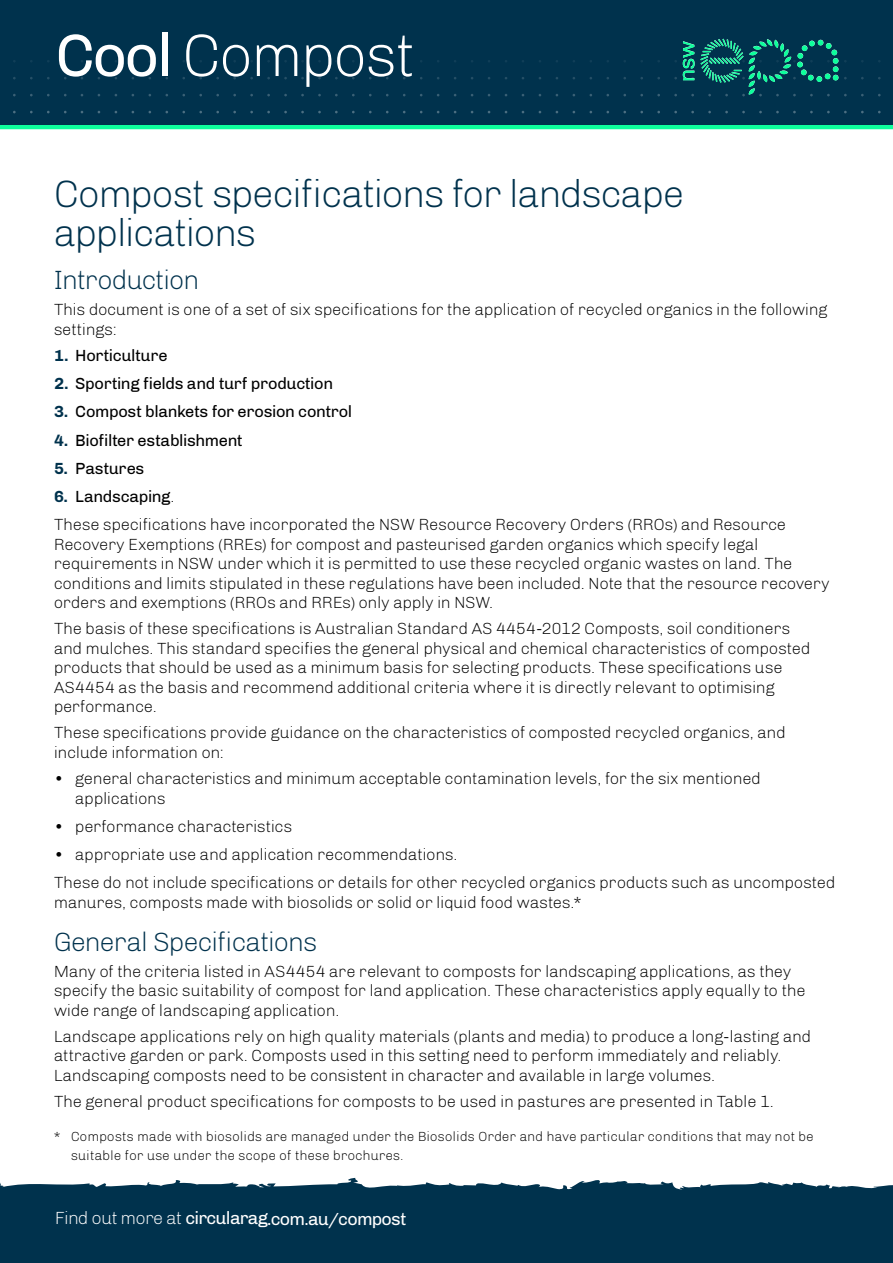
<style>
.page{position:relative;width:893px;height:1263px;background:#fff}
.page>*{position:absolute;margin:0;border:0;box-sizing:border-box;transform-origin:0 0}
.t1{font:300 60px "Chivo";letter-spacing:-.04em;color:#fff}
.H1_L__blue__26pt{font:300 39px/39px "Chivo";letter-spacing:-.045em;color:#00324d}
.H2_L__blue__18_19{font:300 27px "Chivo";letter-spacing:-.045em;color:#00324d}
.t2{font:18px "Chivo";letter-spacing:-.045em;color:#fff}
.Body_L__Black__11_13{font:300 16.5px/19.5px "Chivo";letter-spacing:-.015em;color:#000}
.Bullets_L1__Black__Numbered_bold{font:16.5px "Chivo";letter-spacing:-.02em;color:#000}
.Footnote{font:300 13.5px/19.5px "Chivo";color:#000}
.s1{font-weight:400}
.s2{font-weight:700;color:#00324d}
.s3{font-weight:300}
</style>
<div class="page">
<div style="left:0;top:0;width:893px;height:125px;background:#00324d"></div>
<hr style="left:0;top:125px;width:893px;height:4px;background:#0dff9c">
<svg style="left:13px;top:60px;width:308px;height:54px"></svg>
<svg style="left:335px;top:38px;width:546px;height:76px"></svg>
<svg style="left:683px;top:39px;width:155px;height:56px"></svg>
<svg style="left:0;top:1177px;width:893px;height:86px;background:#17445d"></svg>
<p class="t1" style="left:55px;top:21px;width:363px"><span class="s1">Cool</span> Compost</p>
<h1 class="H1_L__blue__26pt" style="left:54px;top:174px;width:633px">Compost specifications for landscape applications</h1>
<h2 class="H2_L__blue__18_19" style="left:54px;top:264px;width:147px">Introduction</h2>
<p class="Body_L__Black__11_13" style="left:54px;top:300px;width:775px">This document is one of a set of six specifications for the application of recycled organics in the following settings:</p>
<h1 class="Bullets_L1__Black__Numbered_bold" style="left:54px;top:345px;width:115px"><span class="s2">1.</span> Horticulture</h1>
<h1 class="Bullets_L1__Black__Numbered_bold" style="left:54px;top:374px;width:281px"><span class="s2">2.</span> Sporting fields and turf production</h1>
<h1 class="Bullets_L1__Black__Numbered_bold" style="left:54px;top:402px;width:300px"><span class="s2">3.</span> Compost blankets for erosion control</h1>
<h1 class="Bullets_L1__Black__Numbered_bold" style="left:54px;top:430px;width:190px"><span class="s2">4.</span> Biofilter establishment</h1>
<h1 class="Bullets_L1__Black__Numbered_bold" style="left:54px;top:459px;width:92px"><span class="s2">5.</span> Pastures</h1>
<h1 class="Bullets_L1__Black__Numbered_bold" style="left:54px;top:487px;width:122px"><span class="s2">6.</span> Landscaping<span class="s3">.</span></h1>
<p class="Body_L__Black__11_13" style="left:54px;top:515px;width:777px">These specifications have incorporated the NSW Resource Recovery Orders (RROs) and Resource Recovery Exemptions (RREs) for compost and pasteurised garden organics which specify legal requirements in NSW under which it is permitted to use these recycled organic wastes on land. The conditions and limits stipulated in these regulations have been included. Note that the resource recovery orders and exemptions (RROs and RREs) only apply in NSW.</p>
<p class="Body_L__Black__11_13" style="left:54px;top:619px;width:758px">The basis of these specifications is Australian Standard AS 4454-2012 Composts, soil conditioners and mulches. This standard specifies the general physical and chemical characteristics of composted products that should be used as a minimum basis for selecting products. These specifications use AS4454 as the basis and recommend additional criteria where it is directly relevant to optimising performance.</p>
<p class="Body_L__Black__11_13" style="left:54px;top:723px;width:733px">These specifications provide guidance on the characteristics of composted recycled organics, and include information on:</p>
<p class="Body_L__Black__11_13" style="left:75px;top:768px;width:687px;text-indent:-21px">• general characteristics and minimum acceptable contamination levels, for the six mentioned applications</p>
<p class="Body_L__Black__11_13" style="left:54px;top:816px;width:240px">• performance characteristics</p>
<p class="Body_L__Black__11_13" style="left:54px;top:845px;width:405px">• appropriate use and application recommendations.</p>
<p class="Body_L__Black__11_13" style="left:54px;top:873px;width:783px">These do not include specifications or details for other recycled organics products such as uncomposted manures, composts made with biosolids or solid or liquid food wastes.*</p>
<h2 class="H2_L__blue__18_19" style="left:54px;top:926px;width:265px">General Specifications</h2>
<p class="Body_L__Black__11_13" style="left:54px;top:962px;width:753px">Many of the criteria listed in AS4454 are relevant to composts for landscaping applications, as they specify the basic suitability of compost for land application. These characteristics apply equally to the wide range of landscaping application.</p>
<p class="Body_L__Black__11_13" style="left:54px;top:1026px;width:759px">Landscape applications rely on high quality materials (plants and media) to produce a long-lasting and attractive garden or park. Composts used in this setting need to perform immediately and reliably.<br>Landscaping composts need to be consistent in character and available in large volumes.</p>
<p class="Body_L__Black__11_13" style="left:54px;top:1091px;width:722px">The general product specifications for composts to be used in pastures are presented in Table 1.</p>
<p class="Footnote" style="left:71px;top:1126px;width:744px;text-indent:-17px">* Composts made with biosolids are managed under the Biosolids Order and have particular conditions that may not be suitable for use under the scope of these brochures.</p>
<p class="t2" style="left:55px;top:1208px;width:353px"><span class="s3">Find out more at</span> circularag.com.au/compost</p>
</div>
